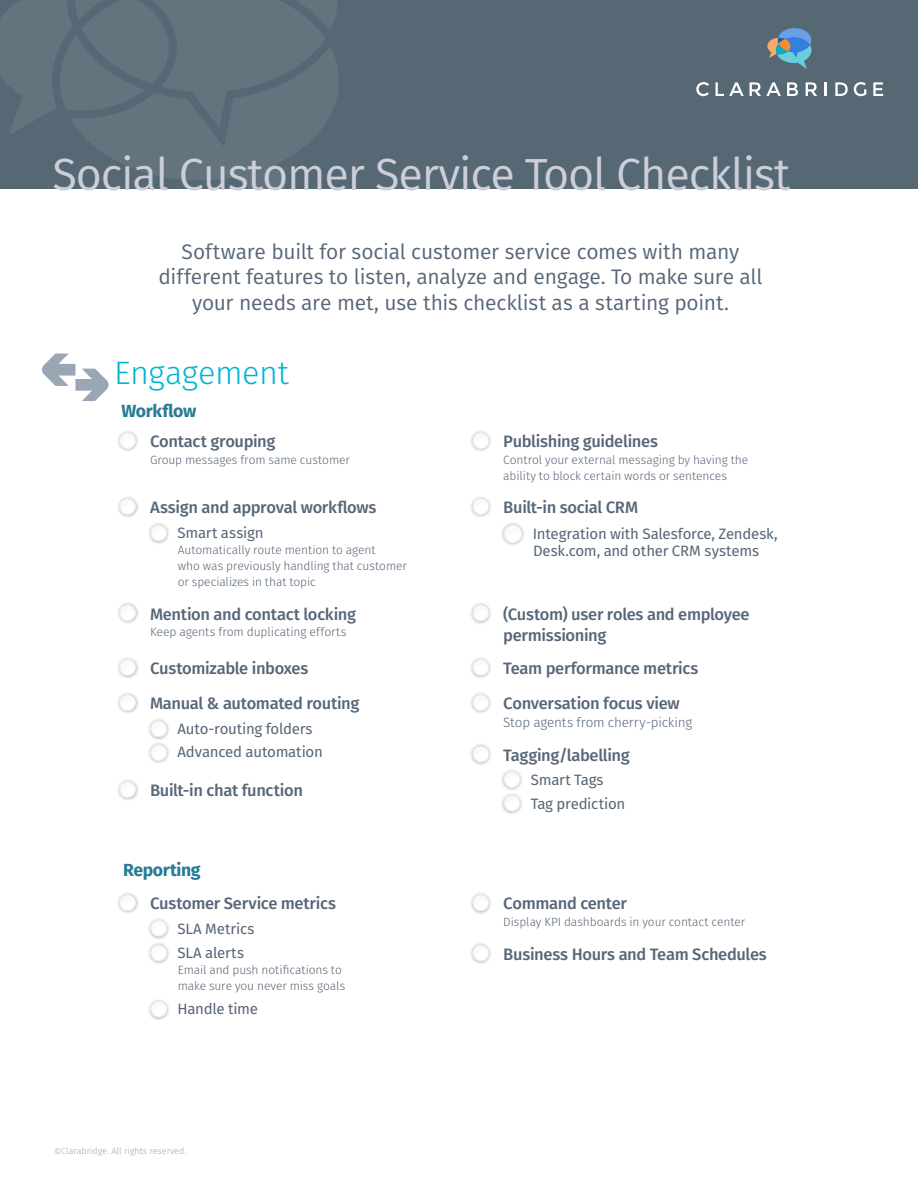
<style>
.page{position:relative;width:918px;height:1188px;background:#fff}
.page>*{position:absolute;margin:0;border:0;box-sizing:border-box;transform-origin:0 0}
.t1{font:45px "Fira Sans";letter-spacing:-.025em;color:#cccfd9}
.Subhead_Header_Sente{font:300 32.4px "Fira Sans";letter-spacing:-.015em;color:#00b5d1}
.Body_Text{font:21px/25.5px "Fira Sans";letter-spacing:-.01em;color:#576678;text-align:center}
.Subhead_Header_Sente-2{font:700 17.55px "Fira Sans OT";letter-spacing:-.02em;color:#297c95}
.Body_Text-2{font:16.5px/21px "Fira Sans OT Medium";letter-spacing:-.02em;color:#576678}
.Body_Text-3{font:15px/16.2px "Fira Sans";letter-spacing:-.015em;color:#576678}
.Body_Text-4{font:300 13.5px "Fira Sans";letter-spacing:-.015em;color:#576678}
.Body_Text-5{font:300 12.15px "Fira Sans";letter-spacing:-.01em;color:#576678}
.Body_Text-6{font:300 12px/16.2px "Fira Sans";letter-spacing:-.01em;color:#576678}
.t2{font:300 9px "Fira Sans";color:#9aa6b3}
</style>
<div class="page">
<div style="left:0;top:0;width:918px;height:189px;background:#566873"></div>
<svg style="left:0;top:0;width:339px;height:189px"></svg>
<svg style="left:767px;top:28px;width:45px;height:41px"></svg>
<svg style="left:696px;top:82px;width:13px;height:14px"></svg>
<svg style="left:716px;top:82px;width:28px;height:14px"></svg>
<svg style="left:750px;top:82px;width:31px;height:14px"></svg>
<svg style="left:787px;top:82px;width:11px;height:14px"></svg>
<svg style="left:806px;top:82px;width:11px;height:14px"></svg>
<svg style="left:825px;top:82px;width:2px;height:14px"></svg>
<svg style="left:835px;top:82px;width:13px;height:14px"></svg>
<svg style="left:854px;top:82px;width:12px;height:14px"></svg>
<svg style="left:873px;top:82px;width:10px;height:14px"></svg>
<svg style="left:42px;top:354px;width:67px;height:47px"></svg>
<div style="left:118px;top:428px;width:27px;height:24px;background:#231f20;opacity:.03"></div>
<div style="left:470px;top:430px;width:23px;height:23px;background:#231f20;opacity:.3"></div>
<div style="left:472px;top:428px;width:27px;height:24px;background:#231f20;opacity:.03"></div>
<div style="left:116px;top:496px;width:23px;height:23px;background:#231f20;opacity:.3"></div>
<div style="left:118px;top:496px;width:20px;height:19px;background:#231f20;opacity:.03"></div>
<div style="left:470px;top:496px;width:23px;height:23px;background:#231f20;opacity:.3"></div>
<div style="left:472px;top:494px;width:27px;height:24px;background:#231f20;opacity:.03"></div>
<div style="left:147px;top:522px;width:24px;height:23px;background:#231f20;opacity:.3"></div>
<div style="left:150px;top:522px;width:25px;height:22px;background:#231f20;opacity:.03"></div>
<div style="left:502px;top:523px;width:28px;height:23px;background:#231f20;opacity:.03"></div>
<div style="left:116px;top:602px;width:23px;height:23px;background:#231f20;opacity:.3"></div>
<div style="left:118px;top:602px;width:20px;height:20px;background:#231f20;opacity:.03"></div>
<div style="left:470px;top:602px;width:23px;height:23px;background:#231f20;opacity:.3"></div>
<div style="left:472px;top:601px;width:27px;height:23px;background:#231f20;opacity:.03"></div>
<div style="left:116px;top:656px;width:23px;height:24px;background:#231f20;opacity:.3"></div>
<div style="left:118px;top:656px;width:20px;height:20px;background:#231f20;opacity:.03"></div>
<div style="left:470px;top:656px;width:23px;height:24px;background:#231f20;opacity:.3"></div>
<div style="left:472px;top:655px;width:27px;height:24px;background:#231f20;opacity:.03"></div>
<div style="left:116px;top:692px;width:23px;height:23px;background:#231f20;opacity:.3"></div>
<div style="left:118px;top:692px;width:20px;height:19px;background:#231f20;opacity:.03"></div>
<div style="left:147px;top:718px;width:24px;height:23px;background:#231f20;opacity:.3"></div>
<div style="left:150px;top:718px;width:25px;height:22px;background:#231f20;opacity:.03"></div>
<div style="left:147px;top:742px;width:24px;height:23px;background:#231f20;opacity:.3"></div>
<div style="left:150px;top:742px;width:25px;height:22px;background:#231f20;opacity:.03"></div>
<div style="left:470px;top:692px;width:23px;height:23px;background:#231f20;opacity:.3"></div>
<div style="left:472px;top:690px;width:27px;height:24px;background:#231f20;opacity:.03"></div>
<div style="left:470px;top:743px;width:23px;height:23px;background:#231f20;opacity:.3"></div>
<div style="left:472px;top:742px;width:27px;height:23px;background:#231f20;opacity:.03"></div>
<div style="left:501px;top:769px;width:23px;height:23px;background:#231f20;opacity:.3"></div>
<div style="left:503px;top:769px;width:25px;height:22px;background:#231f20;opacity:.03"></div>
<div style="left:501px;top:792px;width:23px;height:24px;background:#231f20;opacity:.3"></div>
<div style="left:503px;top:792px;width:25px;height:22px;background:#231f20;opacity:.03"></div>
<div style="left:116px;top:779px;width:23px;height:23px;background:#231f20;opacity:.3"></div>
<div style="left:118px;top:779px;width:20px;height:19px;background:#231f20;opacity:.03"></div>
<div style="left:116px;top:892px;width:23px;height:23px;background:#231f20;opacity:.3"></div>
<div style="left:118px;top:892px;width:20px;height:19px;background:#231f20;opacity:.03"></div>
<div style="left:147px;top:917px;width:24px;height:24px;background:#231f20;opacity:.3"></div>
<div style="left:150px;top:917px;width:25px;height:22px;background:#231f20;opacity:.03"></div>
<div style="left:470px;top:892px;width:23px;height:23px;background:#231f20;opacity:.3"></div>
<div style="left:472px;top:890px;width:27px;height:24px;background:#231f20;opacity:.03"></div>
<div style="left:147px;top:942px;width:24px;height:23px;background:#231f20;opacity:.3"></div>
<div style="left:150px;top:942px;width:25px;height:22px;background:#231f20;opacity:.03"></div>
<div style="left:147px;top:998px;width:24px;height:23px;background:#231f20;opacity:.3"></div>
<div style="left:150px;top:998px;width:25px;height:22px;background:#231f20;opacity:.03"></div>
<div style="left:470px;top:942px;width:23px;height:23px;background:#231f20;opacity:.3"></div>
<div style="left:472px;top:941px;width:27px;height:23px;background:#231f20;opacity:.03"></div>
<p class="t1" style="left:52px;top:143px;width:739px">Social Customer Service Tool Checklist</p>
<p class="Body_Text" style="left:159px;top:239px;width:605px">Software built for social customer service comes with many different features to listen, analyze and engage. To make sure all your needs are met, use this checklist as a starting point.</p>
<p class="Subhead_Header_Sente" style="left:114px;top:350px;width:177px">Engagement</p>
<p class="Subhead_Header_Sente-2" style="left:122px;top:398px;width:76px">Workflow</p>
<p class="Body_Text-2" style="left:150px;top:432px;width:127px">Contact grouping</p>
<p class="Body_Text-6" style="left:150px;top:451px;width:201px">Group messages from same customer</p>
<p class="Body_Text-2" style="left:503px;top:432px;width:156px">Publishing guidelines</p>
<p class="Body_Text-6" style="left:503px;top:451px;width:247px">Control your external messaging by having the ability to block certain words or sentences</p>
<p class="Body_Text-2" style="left:150px;top:498px;width:228px">Assign and approval workflows</p>
<p class="Body_Text-2" style="left:503px;top:498px;width:136px">Built-in social CRM</p>
<p class="Body_Text-3" style="left:178px;top:524px;width:88px">Smart assign</p>
<p class="Body_Text-6" style="left:178px;top:541px;width:231px">Automatically route mention to agent<br>who was previously handling that customer or specializes in that topic</p>
<p class="Body_Text-3" style="left:533px;top:526px;width:246px">Integration with Salesforce, Zendesk,<br>Desk.com, and other CRM systems</p>
<p class="Body_Text-2" style="left:150px;top:605px;width:207px">Mention and contact locking</p>
<p class="Body_Text-5" style="left:150px;top:623px;width:198px">Keep agents from duplicating efforts</p>
<p class="Body_Text-2" style="left:503px;top:605px;width:248px">(Custom) user roles and employee permissioning</p>
<p class="Body_Text-2" style="left:150px;top:659px;width:160px">Customizable inboxes</p>
<p class="Body_Text-2" style="left:503px;top:659px;width:197px">Team performance metrics</p>
<p class="Body_Text-2" style="left:150px;top:694px;width:211px">Manual &amp; automated routing</p>
<p class="Body_Text-3" style="left:178px;top:720px;width:137px">Auto-routing folders</p>
<p class="Body_Text-3" style="left:178px;top:744px;width:147px">Advanced automation</p>
<p class="Body_Text-2" style="left:503px;top:694px;width:178px">Conversation focus view</p>
<p class="Body_Text-4" style="left:503px;top:713px;width:191px">Stop agents from cherry-picking</p>
<p class="Body_Text-2" style="left:503px;top:746px;width:128px">Tagging/labelling</p>
<p class="Body_Text-3" style="left:531px;top:772px;width:74px">Smart Tags</p>
<p class="Body_Text-3" style="left:531px;top:795px;width:96px">Tag prediction</p>
<p class="Body_Text-2" style="left:150px;top:781px;width:154px">Built-in chat function</p>
<p class="Subhead_Header_Sente-2" style="left:123px;top:858px;width:79px">Reporting</p>
<p class="Body_Text-2" style="left:150px;top:894px;width:188px">Customer Service metrics</p>
<p class="Body_Text-3" style="left:178px;top:920px;width:78px">SLA Metrics</p>
<p class="Body_Text-3" style="left:178px;top:944px;width:68px">SLA alerts</p>
<p class="Body_Text-6" style="left:178px;top:962px;width:169px">Email and push notifications to make sure you never miss goals</p>
<p class="Body_Text-3" style="left:178px;top:1000px;width:82px">Handle time</p>
<p class="t2" style="left:54px;top:1145px;width:134px">©Clarabridge. All rights reserved.</p>
<p class="Body_Text-2" style="left:503px;top:894px;width:125px">Command center</p>
<p class="Body_Text-6" style="left:503px;top:913px;width:244px">Display KPI dashboards in your contact center</p>
<p class="Body_Text-2" style="left:503px;top:945px;width:265px">Business Hours and Team Schedules</p>
</div>
